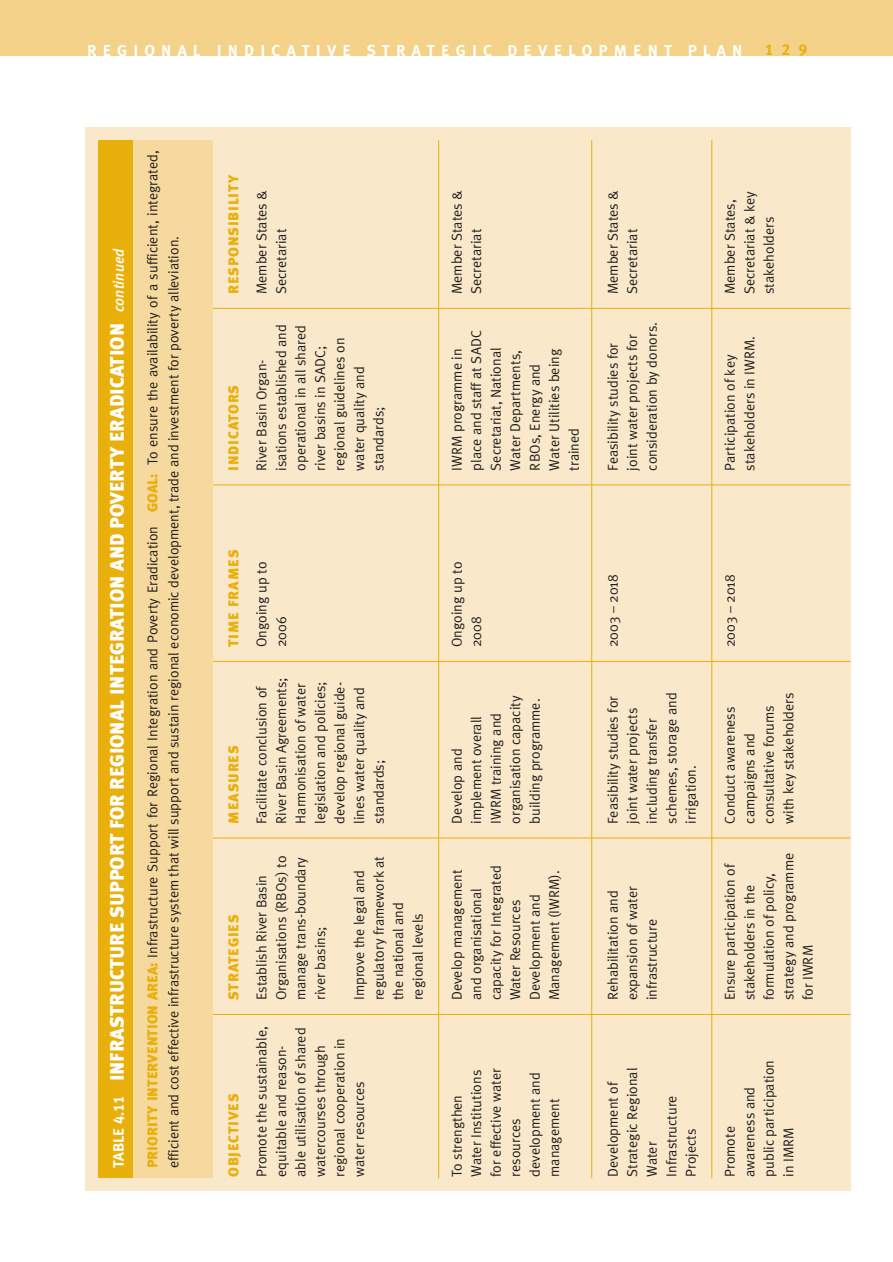
<style>
.page{position:relative;width:893px;height:1262px;background:#fff}
.page>*{position:absolute;margin:0;border:0;box-sizing:border-box;transform-origin:0 0}
.t1{font:900 19.5px "Meta Plus";color:#fff}
.t2{font:15.75px "Meta Plus Bold Caps";letter-spacing:.39em;color:#fff}
.t3{font:15.75px "Meta Plus Bold Caps";color:#e9af0a}
.t4{font:14.25px/19.5px "Meta Plus Normal";color:#231f1f}
.t5{font:900 14.25px "Meta Plus";letter-spacing:.055em;color:#e9af0a}
.s1{font-family:"Meta Plus Bold Caps";font-weight:400;font-size:15px}
.s2{font-weight:500;font-style:italic;font-size:15px}
.s3{font-size:14.25px;color:#e9af0a}
.s4{font-family:"Meta Plus";font-weight:900;color:#e9af0a}
</style>
<div class="page">
<div style="left:0;top:0;width:892px;height:55px;background:#f4d28a"></div>
<div style="left:85px;top:128px;width:766px;height:1063px;background:#f9e9ca"></div>
<div style="left:132px;top:140px;width:81px;height:1038px;background:#f6d99f"></div>
<div style="left:98px;top:140px;width:34px;height:1038px;background:#e9af0a"></div>
<hr style="left:213px;top:1014px;width:637px;height:1px;background:#e9af0a">
<hr style="left:213px;top:837px;width:637px;height:1px;background:#e9af0a">
<hr style="left:213px;top:661px;width:637px;height:1px;background:#e9af0a">
<hr style="left:213px;top:484px;width:637px;height:1px;background:#e9af0a">
<hr style="left:213px;top:308px;width:637px;height:1px;background:#e9af0a">
<hr style="left:438px;top:140px;width:1px;height:1038px;background:#e9af0a">
<hr style="left:591px;top:140px;width:1px;height:1038px;background:#e9af0a">
<hr style="left:711px;top:140px;width:1px;height:1038px;background:#e9af0a">
<p class="t2" style="left:87px;top:41px;width:657px">REGIONAL INDICATIVE STRATEGIC DEVELOPMENT PLAN</p>
<p class="t3" style="left:764px;top:40px;width:44px">129</p>
<h1 class="t1" style="left:110px;top:1168px;width:982px;rotate:-90deg"><span class="s1">TABLE 4.11</span> INFRASTRUCTURE SUPPORT FOR REGIONAL INTEGRATION AND POVERTY ERADICATION <span class="s2">continued</span><span class="s3">d) WATER</span></h1>
<p class="t4" style="left:144px;top:1168px;width:1019px;line-height:21px;rotate:-90deg"><span class="s4">PRIORITY INTERVENTION AREA:</span> Infrastructure Support for Regional Integration and Poverty Eradication <span class="s4">GOAL:</span> To ensure the availability of a sufficient, integrated, efficient and cost effective infrastructure system that will support and sustain regional economic development, trade and investment for poverty alleviation.</p>
<p class="t5" style="left:228px;top:294px;width:121px;rotate:-90deg">RESPONSIBILITY</p>
<p class="t5" style="left:228px;top:470px;width:87px;rotate:-90deg">INDICATORS</p>
<p class="t4" style="left:253px;top:294px;width:106px;rotate:-90deg">Member States &amp;<br>Secretariat</p>
<p class="t4" style="left:448px;top:294px;width:106px;rotate:-90deg">Member States &amp;<br>Secretariat</p>
<p class="t4" style="left:604px;top:294px;width:106px;rotate:-90deg">Member States &amp;<br>Secretariat</p>
<p class="t4" style="left:721px;top:294px;width:105px;rotate:-90deg">Member States,<br>Secretariat &amp; key stakeholders</p>
<p class="t4" style="left:253px;top:470px;width:148px;rotate:-90deg">River Basin Organ&shy;isations established and operational in all shared river basins in SADC; regional guidelines on water quality and standards;</p>
<p class="t4" style="left:448px;top:470px;width:142px;rotate:-90deg">IWRM programme in place and staff at SADC<br>Secretariat, National<br>Water Departments,<br>RBOs, Energy and<br>Water Utilities being trained</p>
<p class="t4" style="left:604px;top:470px;width:150px;rotate:-90deg">Feasibility studies for joint water projects for consideration by donors.</p>
<p class="t4" style="left:721px;top:470px;width:136px;rotate:-90deg">Participation of key stakeholders in IWRM.</p>
<p class="t5" style="left:228px;top:647px;width:99px;rotate:-90deg">TIME FRAMES</p>
<p class="t5" style="left:228px;top:823px;width:80px;rotate:-90deg">MEASURES</p>
<p class="t5" style="left:228px;top:1000px;width:87px;rotate:-90deg">STRATEGIES</p>
<p class="t5" style="left:228px;top:1176px;width:85px;rotate:-90deg">OBJECTIVES</p>
<p class="t4" style="left:253px;top:647px;width:87px;rotate:-90deg">Ongoing up to<br>2006</p>
<p class="t4" style="left:448px;top:647px;width:87px;rotate:-90deg">Ongoing up to<br>2008</p>
<p class="t4" style="left:604px;top:647px;width:75px;rotate:-90deg">2003 – 2018</p>
<p class="t4" style="left:721px;top:647px;width:75px;rotate:-90deg">2003 – 2018</p>
<p class="t4" style="left:253px;top:823px;width:148px;rotate:-90deg">Facilitate conclusion of<br>River Basin Agreements;<br>Harmonisation of water legislation and policies; develop regional guide&shy;lines water quality and standards;</p>
<p class="t4" style="left:448px;top:823px;width:130px;rotate:-90deg">Develop and implement overall<br>IWRM training and organisation capacity building programme.</p>
<p class="t4" style="left:604px;top:823px;width:133px;rotate:-90deg">Feasibility studies for joint water projects including transfer schemes, storage and irrigation.</p>
<p class="t4" style="left:721px;top:823px;width:133px;rotate:-90deg">Conduct awareness campaigns and consultative forums with key stakeholders</p>
<p class="t4" style="left:253px;top:1000px;width:146px;rotate:-90deg">Establish River Basin<br>Organisations (RBOs) to manage trans-boundary river basins;</p>
<p class="t4" style="left:351px;top:1000px;width:146px;rotate:-90deg">Improve the legal and regulatory framework at the national and regional levels</p>
<p class="t4" style="left:448px;top:1000px;width:137px;rotate:-90deg">Develop management and organisational capacity for Integrated<br>Water Resources<br>Development and<br>Management (IWRM).</p>
<p class="t4" style="left:604px;top:1000px;width:115px;rotate:-90deg">Rehabilitation and expansion of water infrastructure</p>
<p class="t4" style="left:721px;top:1000px;width:149px;rotate:-90deg">Ensure participation of stakeholders in the formulation of policy, strategy and programme for IWRM</p>
<p class="t4" style="left:253px;top:1176px;width:152px;rotate:-90deg">Promote the sustainable, equitable and reason&shy;able utilisation of shared watercourses through regional cooperation in water resources</p>
<p class="t4" style="left:448px;top:1176px;width:110px;rotate:-90deg">To strengthen<br>Water Institutions for effective water resources development and management</p>
<p class="t4" style="left:604px;top:1176px;width:110px;rotate:-90deg">Development of<br>Strategic Regional<br>Water<br>Infrastructure<br>Projects</p>
<p class="t4" style="left:721px;top:1176px;width:118px;rotate:-90deg">Promote awareness and public participation in IMRM</p>
</div>
